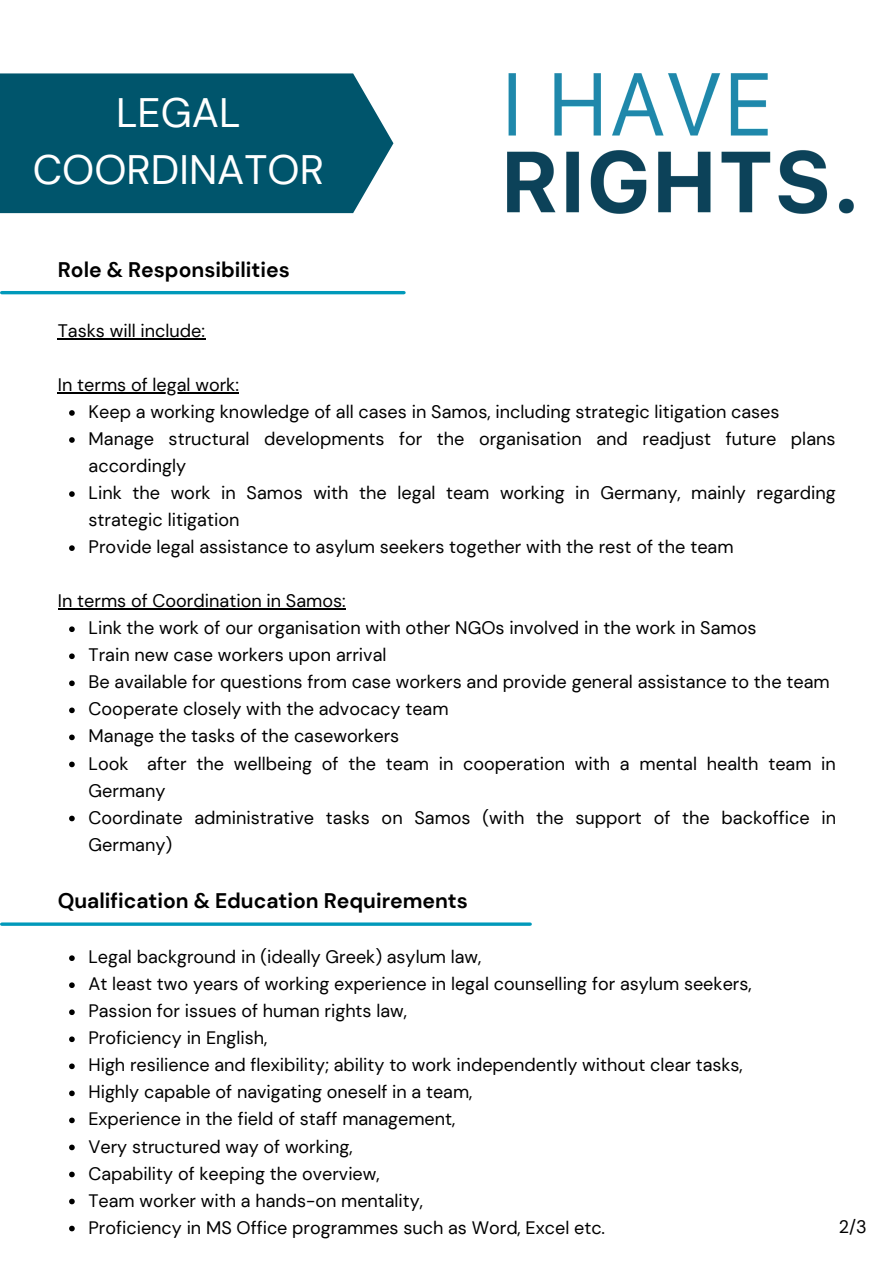
<style>
.page{position:relative;width:894px;height:1264px;background:#fff}
.page>*{position:absolute;margin:0;border:0;box-sizing:border-box;transform-origin:0 0}
.t1{font:40.95px/56.2px "DM Sans";color:#fff;text-align:center}
.t2{font:700 21.15px "DM Sans";color:#000}
.t3{font:18.15px/27px "DM Sans";color:#000}
.t4{font:18px "DM Sans";color:#000}
</style>
<div class="page">
<img style="left:507px;top:74px;width:345px;height:139px">
<svg style="left:69px;top:410px;width:6px;height:6px"></svg>
<svg style="left:69px;top:437px;width:6px;height:6px"></svg>
<svg style="left:69px;top:491px;width:6px;height:6px"></svg>
<svg style="left:69px;top:545px;width:6px;height:6px"></svg>
<svg style="left:69px;top:626px;width:6px;height:6px"></svg>
<svg style="left:69px;top:653px;width:6px;height:6px"></svg>
<svg style="left:69px;top:680px;width:6px;height:6px"></svg>
<svg style="left:69px;top:707px;width:6px;height:6px"></svg>
<svg style="left:69px;top:734px;width:6px;height:6px"></svg>
<svg style="left:69px;top:761px;width:6px;height:6px"></svg>
<svg style="left:69px;top:815px;width:6px;height:6px"></svg>
<svg style="left:69px;top:955px;width:6px;height:6px"></svg>
<svg style="left:69px;top:982px;width:6px;height:6px"></svg>
<svg style="left:69px;top:1009px;width:6px;height:6px"></svg>
<svg style="left:69px;top:1036px;width:6px;height:6px"></svg>
<svg style="left:69px;top:1063px;width:6px;height:6px"></svg>
<svg style="left:69px;top:1090px;width:6px;height:6px"></svg>
<svg style="left:69px;top:1117px;width:6px;height:6px"></svg>
<svg style="left:69px;top:1144px;width:6px;height:6px"></svg>
<svg style="left:69px;top:1171px;width:6px;height:6px"></svg>
<svg style="left:69px;top:1198px;width:6px;height:6px"></svg>
<svg style="left:69px;top:1225px;width:6px;height:6px"></svg>
<hr style="left:68px;top:338px;width:137px;height:1px;background:#000">
<hr style="left:58px;top:392px;width:181px;height:1px;background:#000">
<hr style="left:58px;top:608px;width:287px;height:1px;background:#000">
<hr style="left:2px;top:291px;width:402px;height:3px;background:#0099ba">
<hr style="left:2px;top:922px;width:528px;height:3px;background:#0099ba">
<div style="left:0;top:73px;width:393px;height:140px;background:#00556c"></div>
<p class="t1" style="left:33px;top:85px;width:293px">LEGAL<br>COORDINATOR</p>
<p class="t2" style="left:58px;top:256px;width:233px">Role &amp; Responsibilities</p>
<p class="t3" style="left:58px;top:317px;width:149px">Tasks will include:</p>
<p class="t3" style="left:58px;top:371px;width:183px">In terms of legal work:</p>
<p class="t3" style="left:89px;top:398px;width:692px">Keep a working knowledge of all cases in Samos, including strategic litigation cases</p>
<p class="t3" style="left:89px;top:425px;width:748px">Manage structural developments for the organisation and readjust future plans accordingly</p>
<p class="t3" style="left:89px;top:479px;width:748px">Link the work in Samos with the legal team working in Germany, mainly regarding strategic litigation</p>
<p class="t3" style="left:89px;top:533px;width:646px">Provide legal assistance to asylum seekers together with the rest of the team</p>
<p class="t3" style="left:58px;top:587px;width:289px">In terms of Coordination in Samos:</p>
<p class="t3" style="left:89px;top:614px;width:669px">Link the work of our organisation with other NGOs involved in the work in Samos</p>
<p class="t3" style="left:89px;top:641px;width:299px">Train new case workers upon arrival</p>
<p class="t3" style="left:89px;top:668px;width:742px">Be available for questions from case workers and provide general assistance to the team</p>
<p class="t3" style="left:89px;top:695px;width:361px">Cooperate closely with the advocacy team</p>
<p class="t3" style="left:89px;top:722px;width:312px">Manage the tasks of the caseworkers</p>
<p class="t3" style="left:89px;top:749px;width:748px">Look after the wellbeing of the team in cooperation with a mental health team in<br>Germany</p>
<p class="t3" style="left:89px;top:803px;width:748px">Coordinate administrative tasks on Samos (with the support of the backoffice in<br>Germany)</p>
<p class="t2" style="left:58px;top:887px;width:411px">Qualification &amp; Education Requirements</p>
<p class="t4" style="left:88px;top:945px;width:394px">Legal background in (ideally Greek) asylum law,</p>
<p class="t4" style="left:88px;top:972px;width:664px">At least two years of working experience in legal counselling for asylum seekers,</p>
<p class="t4" style="left:88px;top:999px;width:320px">Passion for issues of human rights law,</p>
<p class="t4" style="left:88px;top:1026px;width:180px">Proficiency in English,</p>
<p class="t4" style="left:88px;top:1053px;width:655px">High resilience and flexibility; ability to work independently without clear tasks,</p>
<p class="t4" style="left:88px;top:1080px;width:385px">Highly capable of navigating oneself in a team,</p>
<p class="t4" style="left:88px;top:1107px;width:368px">Experience in the field of staff management,</p>
<p class="t4" style="left:88px;top:1134px;width:266px">Very structured way of working,</p>
<p class="t4" style="left:88px;top:1161px;width:292px">Capability of keeping the overview,</p>
<p class="t4" style="left:88px;top:1188px;width:336px">Team worker with a hands-on mentality,</p>
<p class="t4" style="left:88px;top:1215px;width:518px">Proficiency in MS Office programmes such as Word, Excel etc.</p>
<p class="t4" style="left:838px;top:1215px;width:29px">2/3</p>
</div>
